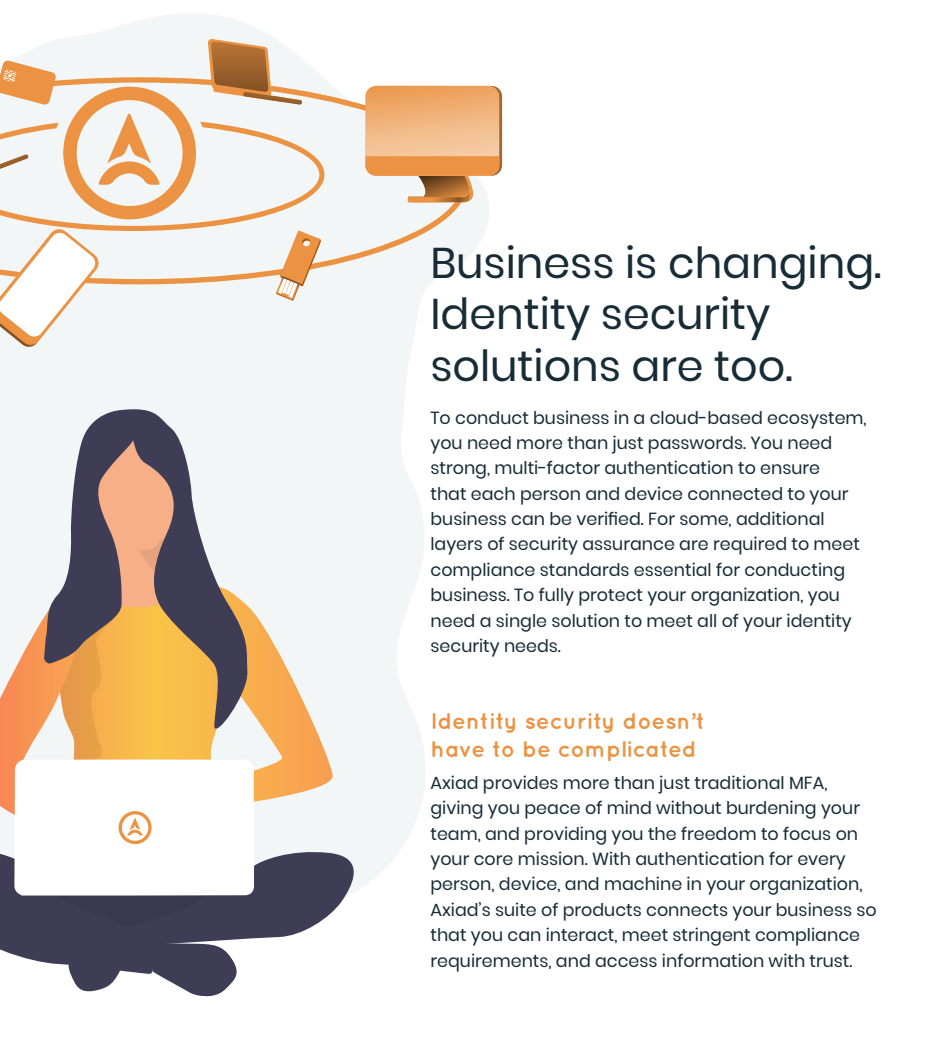
<style>
.page{position:relative;width:945px;height:1050px;background:#fff}
.page>*{position:absolute;margin:0;border:0;box-sizing:border-box;transform-origin:0 0}
.Header_1{font:42.88px/51.4px "Poppins";color:#172c37}
.Sub_Head_Orange{font:700 22.75px/27.3px "Quicksand";color:#eb9343}
.Body_Copy{font:17.5px/25.4px "Poppins";color:#172c37}
</style>
<div class="page">
<svg style="left:0;top:14px;width:490px;height:868px;fill:#f2f6f7"></svg>
<svg style="left:0;top:841px;width:369px;height:114px;fill:#3f3d56"></svg>
<div style="left:250px;top:427px;width:85px;height:371px;background:#f2f6f7"></div>
<svg style="left:0;top:587px;width:333px;height:271px"></svg>
<svg style="left:44px;top:409px;width:206px;height:208px"></svg>
<svg style="left:137px;top:538px;width:26px;height:33px"></svg>
<svg style="left:14px;top:617px;width:240px;height:380px"></svg>
<svg style="left:324px;top:77px;width:144px;height:207px;fill:#f2f6f7"></svg>
<svg style="left:365px;top:86px;width:137px;height:118px"></svg>
<svg style="left:0;top:39px;width:324px;height:309px"></svg>
<p class="Header_1" style="left:430px;top:237px;width:453px">Business is changing.<br>Identity security solutions are too.</p>
<p class="Body_Copy" style="left:430px;top:405px;width:438px">To conduct business in a cloud-based ecosystem, you need more than just passwords. You need strong, multi-factor authentication to ensure<br>that each person and device connected to your business can be verified. For some, additional layers of security assurance are required to meet compliance standards essential for conducting business. To fully protect your organization, you need a single solution to meet all of your identity security needs.</p>
<p class="Sub_Head_Orange" style="left:430px;top:707px;width:276px">Identity security doesn’t have to be complicated</p>
<p class="Body_Copy" style="left:430px;top:770px;width:448px">Axiad provides more than just traditional MFA, giving you peace of mind without burdening your team, and providing you the freedom to focus on your core mission. With authentication for every person, device, and machine in your organization, Axiad’s suite of products connects your business so that you can interact, meet stringent compliance requirements, and access information with trust.</p>
</div>
